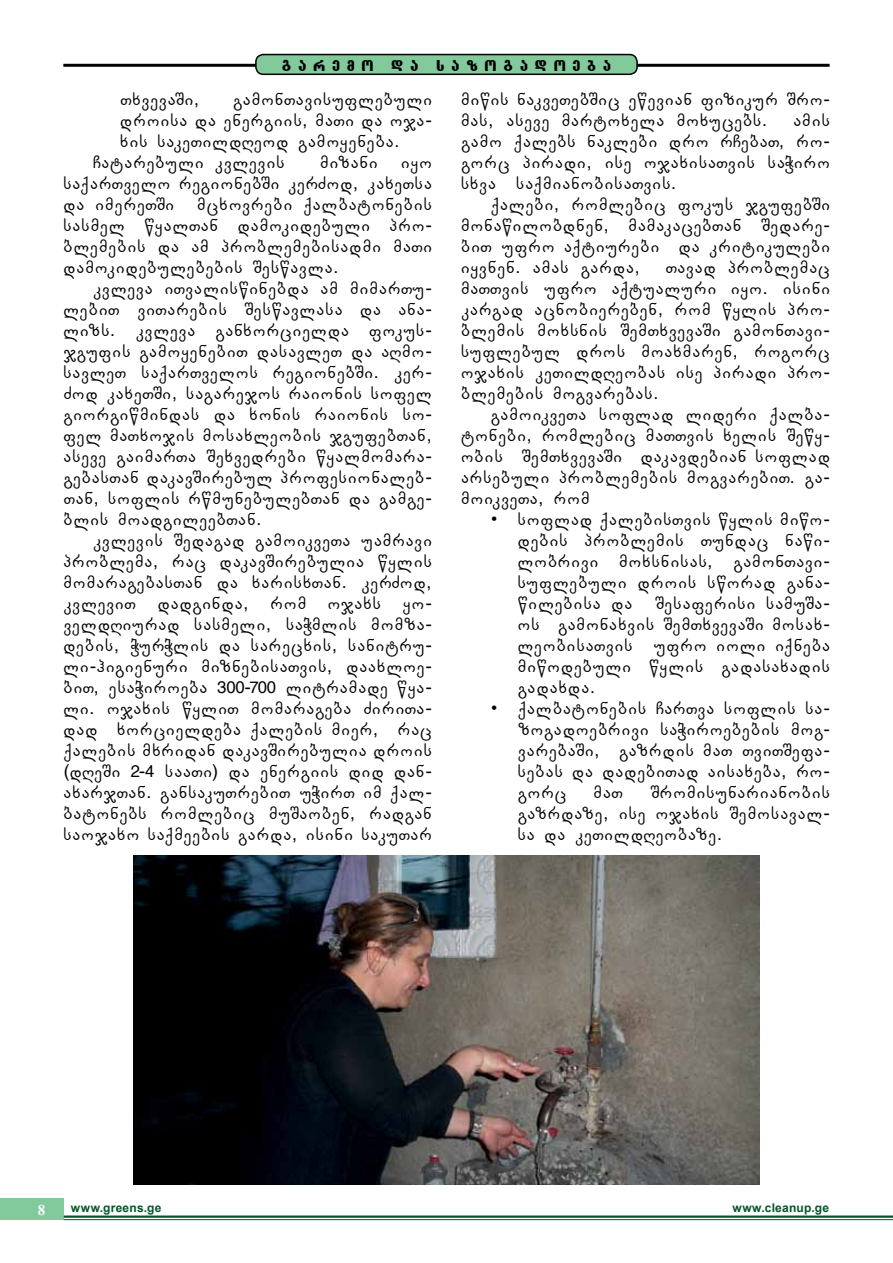
<style>
.page{position:relative;width:893px;height:1263px;background:#fff}
.page>*{position:absolute;margin:0;border:0;box-sizing:border-box;transform-origin:0 0}
.t1{font:18px "Geo Grotesk";letter-spacing:.4em;color:#000}
.t2{font:500 16.5px/21px "Parla";letter-spacing:.11em;color:#000;text-align:justify}
.t3{font:500 16.5px "Parla";letter-spacing:.085em;color:#000}
.t4{font:700 15px "Times New Roman";color:#fff}
.t5{font:700 12px "Arial";letter-spacing:.02em;color:#005629}
</style>
<div class="page">
<div style="left:1px;top:1199px;width:63px;height:21px;background:#82ca9c"></div>
<hr style="left:64px;top:1215px;width:829px;height:3px;background:#005629">
<hr style="left:64px;top:1219px;width:829px;height:1px;background:#005629">
<hr style="left:63px;top:64px;width:767px;height:3px;background:#000">
<div style="left:256px;top:55px;width:381px;height:19px;background:#82ca9c;border-radius:8px"></div>
<div style="left:255px;top:54px;width:383px;height:21px;border:2px solid #000;border-radius:8px"></div>
<img style="left:134px;top:856px;width:625px;height:328px">
<p class="t1" style="left:282px;top:57px;width:330px">GAREMO DA SAZOGADOEBA</p>
<p class="t3" style="left:121px;top:90px;width:80px">TXVEVASI,</p>
<p class="t2" style="left:233px;top:90px;width:200px">GAMONTAVISUFLEBULI</p>
<p class="t2" style="left:121px;top:111px;width:313px">DROISA DA ENERGIIS, MATI DA OJA-</p>
<p class="t2" style="left:121px;top:132px;width:280px">XIS SAKETILDREOD GAMOYENEBA.</p>
<p class="t2" style="left:94px;top:153px;width:192px">CATAREBULI KVLEVIS</p>
<p class="t2" style="left:320px;top:153px;width:59px">MIZANI</p>
<p class="t2" style="left:64px;top:153px;width:369px;text-indent:338px">IYO SAQARTVELO REGIONEBSI KERZOD, KAXETSA DA IMERETSI</p>
<p class="t2" style="left:64px;top:195px;width:369px;text-indent:134px">MCXOVREBI QALBATONEBIS SASMEL WYALTAN DAMOKIDEBULI PRO-BLEMEBIS DA AM PROBLEMEBISADMI MATI DAMOKIDEBULEBEBIS SESWAVLA.</p>
<p class="t2" style="left:64px;top:279px;width:369px;text-indent:30px">KVLEVA ITVALISWINEBDA AM MIMARTU-LEBIT VITAREBIS SESWAVLASA DA ANA-LIZS.</p>
<p class="t2" style="left:64px;top:321px;width:369px;text-indent:306px">FOKUS-JGUFIS GAMOYENEBIT DASAVLET DA ARMO-SAVLET SAQARTVELOS REGIONEBSI. KER-ZOD KAXETSI, SAGAREJOS RAIONIS SOFEL GIORGIWMINDAS DA XONIS RAIONIS SO-FEL MATXOJIS MOSAXLEOBIS JGUFEBTAN, ASEVE GAIMARTA SEXVEDREBI WYALMOMARA-GEBASTAN DAKAVSIREBUL PROFESIONALEB-TAN, SOFLIS RWMUNEBULEBTAN DA GAMGE-BLIS MOADGILEEBTAN.</p>
<p class="t2" style="left:64px;top:531px;width:369px;text-indent:30px">KVLEVIS SEDAGAD GAMOIKVETA UAMRAVI PROBLEMA, RAC DAKAVSIREBULIA WYLIS MOMARAGEBASTAN DA XARISXTAN. KERZOD, KVLEVIT</p>
<p class="t2" style="left:136px;top:321px;width:60px">KVLEVA</p>
<p class="t2" style="left:216px;top:321px;width:134px">GANXORCIELDA</p>
<p class="t2" style="left:158px;top:594px;width:92px">DADGINDA,</p>
<p class="t2" style="left:271px;top:594px;width:37px">ROM</p>
<p class="t2" style="left:328px;top:594px;width:54px">OJAXS</p>
<p class="t2" style="left:64px;top:594px;width:369px;text-indent:339px">YO-VELDRIURAD SASMELI, SAWMLIS MOMZA-DEBIS, WURWLIS DA SARECXIS, SANITRU-LI-HIGIENURI MIZNEBISATVIS, DAAXLOE-BIT, ESAWIROEBA 300-700 LITRAMADE WYA-LI. OJAXIS WYLIT MOMARAGEBA ZIRITA-DAD XORCIELDEBA QALEBIS MIER, RAC QALEBIS MXRIDAN DAKAVSIREBULIA DROIS (DRESI 2-4 SAATI) DA ENERGIIS DID DAN-AXARJTAN. GANSAKUTREBIT UWIRT IM QAL-BATONEBS ROMLEBIC MUSAOBEN, RADGAN SAOJAXO SAQMEEBIS GARDA, ISINI SAKUTAR</p>
<p class="t2" style="left:461px;top:90px;width:370px">MIWIS NAKVETEBSIC EWEVIAN FIZIKUR SRO-<br>MAS, ASEVE MARTOXELA MOXUCEBS.</p>
<p class="t2" style="left:461px;top:111px;width:370px;text-indent:332px">AMIS GAMO QALEBS NAKLEBI DRO RCEBAT, RO-GORC PIRADI, ISE OJAXISATVIS SAWIRO SXVA</p>
<p class="t2" style="left:517px;top:174px;width:161px">SAQMIANOBISATVIS.</p>
<p class="t2" style="left:491px;top:195px;width:340px">QALEBI, ROMLEBIC FOKUS JGUFEBSI</p>
<p class="t2" style="left:461px;top:216px;width:370px">MONAWILOBDNEN, MAMAKACEBTAN SEDARE-</p>
<p class="t2" style="left:461px;top:237px;width:370px">BIT UFRO AQTIUREBI DA KRITIKULEBI</p>
<p class="t2" style="left:461px;top:258px;width:180px">IYVNEN. AMAS GARDA,</p>
<p class="t2" style="left:461px;top:258px;width:370px;text-indent:204px">TAVAD PROBLEMAC MATTVIS UFRO AQTUALURI IYO. ISINI KARGAD ACNOBIEREBEN, ROM WYLIS PRO-BLEMIS MOXSNIS SEMTXVEVASI GAMONTAVI-SUFLEBUL DROS MOAXMAREN, ROGORC OJAXIS KETILDREOBAS ISE PIRADI PRO-BLEMEBIS MOGVAREBAS.</p>
<p class="t2" style="left:461px;top:405px;width:370px;text-indent:30px">GAMOIKVETA SOFLAD LIDERI QALBA-TONEBI, ROMLEBIC MATTVIS XELIS SEWY-OBIS SEMTXVEVASI DAKAVDEBIAN SOFLAD ARSEBULI PROBLEMEBIS MOGVAREBIT. GA-MOIKVETA, ROM</p>
<p class="t2" style="left:518px;top:510px;width:313px;text-indent:-27px">• SOFLAD QALEBISTVIS WYLIS MIWO-DEBIS PROBLEMIS TUNDAC NAWI-LOBRIVI</p>
<p class="t2" style="left:619px;top:552px;width:95px">MOXSNISAS,</p>
<p class="t2" style="left:518px;top:552px;width:313px;text-indent:216px">GAMONTAVI-SUFLEBULI DROIS SWORAD GANA-WILEBISA DA</p>
<p class="t2" style="left:518px;top:594px;width:313px;text-indent:137px">SESAFERISI SAMUSA-OS GAMONAXVIS SEMTXVEVASI MOSAX-LEOBISATVIS</p>
<p class="t2" style="left:518px;top:636px;width:313px;text-indent:136px">UFRO IOLI IQNEBA MIWODEBULI WYLIS GADASAXADIS GADAXDA.</p>
<p class="t2" style="left:518px;top:699px;width:313px;text-indent:-27px">• QALBATONEBIS CARTVA SOFLIS SA-ZOGADOEBRIVI SAWIROEBEBIS MOG-VAREBASI, GAZRDIS MAT TVITSEFA-SEBAS DA DADEBITAD AISAXEBA, RO-GORC</p>
<p class="t2" style="left:518px;top:783px;width:313px;text-indent:132px">SROMISUNARIANOBIS GAZRDAZE, ISE OJAXIS SEMOSAVAL-SA DA KETILDREOBAZE.</p>
<p class="t2" style="left:594px;top:783px;width:31px">MAT</p>
<p class="t4" style="left:38px;top:1199px;width:9px">8</p>
<p class="t5" style="left:71px;top:1200px;width:92px">www.greens.ge</p>
<p class="t5" style="left:732px;top:1200px;width:98px">www.cleanup.ge</p>
</div>
